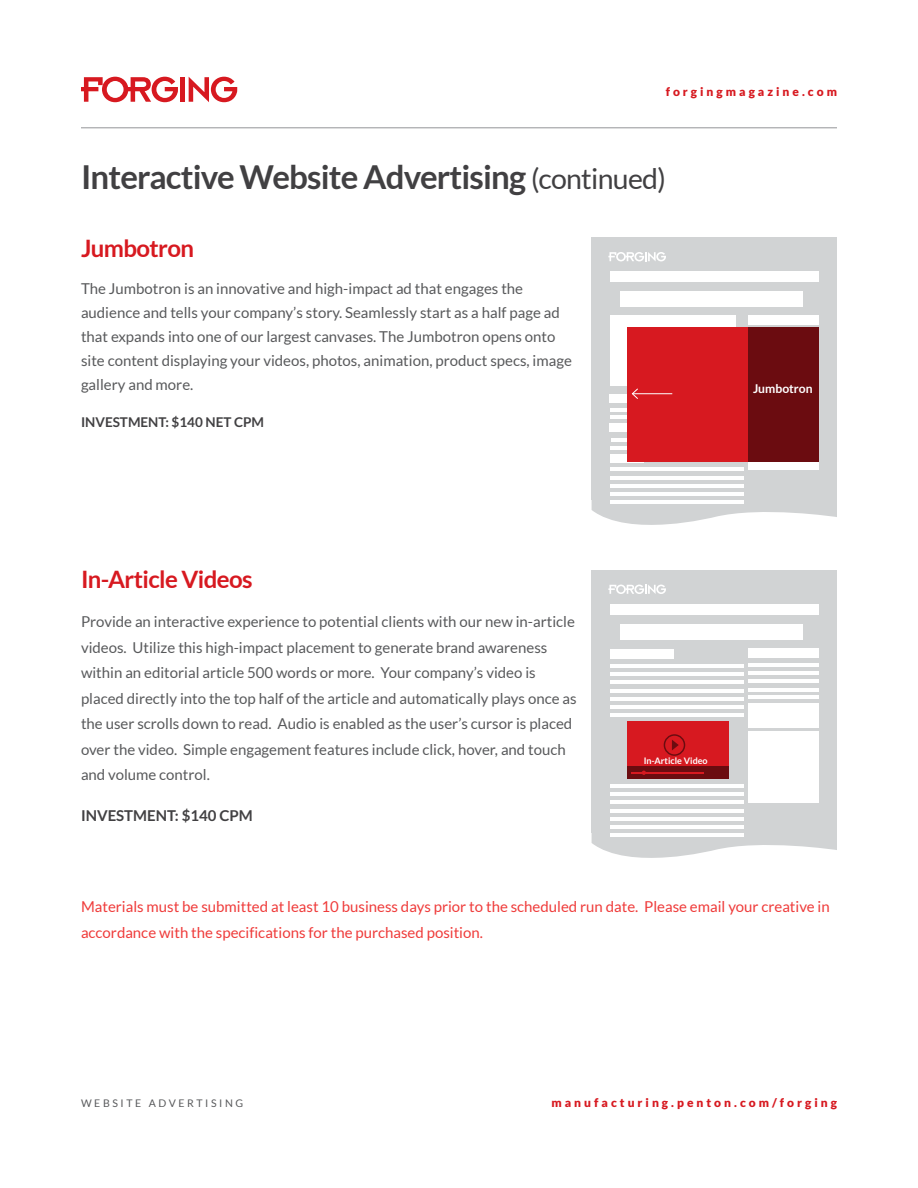
<style>
.page{position:relative;width:918px;height:1188px;background:#fff}
.page>*{position:absolute;margin:0;border:0;box-sizing:border-box;transform-origin:0 0}
.t1{font:700 33px "Lato";letter-spacing:-.025em;color:#414042}
.t2{font:700 24px "Lato";letter-spacing:-.025em;color:#d71920}
.t3{font:15px/25.5px "Lato";color:#58595b}
.t4{font:15px/25.5px "Lato";color:#ef3b3a}
.t5{font:700 15px "Lato";color:#414042}
.t6{font:700 13.5px "Lato";color:#414042}
.t7{font:700 12.15px "Lato";color:#fff}
.t8{font:900 12px "Lato";letter-spacing:.25em;color:#d71920}
.t9{font:10.5px "Lato";letter-spacing:.25em;color:#58595b}
.t10{font:700 9px "Lato";color:#fff}
.s1{font-weight:400;font-size:28.5px}
</style>
<div class="page">
<hr style="left:81px;top:127px;width:756px;height:1px;background:#939598">
<svg style="left:81px;top:77px;width:97px;height:25px"></svg>
<div style="left:180px;top:77px;width:5px;height:25px;background:#d71920"></div>
<svg style="left:189px;top:77px;width:48px;height:25px"></svg>
<div style="left:592px;top:571px;width:245px;height:262px;background:#d1d3d4"></div>
<svg style="left:592px;top:833px;width:245px;height:25px"></svg>
<div style="left:748px;top:648px;width:71px;height:9px;background:#fff"></div>
<hr style="left:748px;top:663px;width:71px;height:4px;background:#fff">
<hr style="left:748px;top:671px;width:71px;height:4px;background:#fff">
<hr style="left:748px;top:680px;width:71px;height:3px;background:#fff">
<hr style="left:748px;top:688px;width:71px;height:4px;background:#fff">
<hr style="left:748px;top:695px;width:71px;height:4px;background:#fff">
<div style="left:748px;top:703px;width:71px;height:25px;background:#fff"></div>
<div style="left:610px;top:605px;width:209px;height:10px;background:#fff"></div>
<div style="left:610px;top:649px;width:63px;height:10px;background:#fff"></div>
<hr style="left:610px;top:664px;width:134px;height:4px;background:#fff">
<hr style="left:610px;top:672px;width:134px;height:4px;background:#fff">
<hr style="left:610px;top:680px;width:134px;height:4px;background:#fff">
<hr style="left:610px;top:689px;width:134px;height:3px;background:#fff">
<hr style="left:610px;top:697px;width:134px;height:4px;background:#fff">
<hr style="left:610px;top:705px;width:134px;height:4px;background:#fff">
<hr style="left:610px;top:713px;width:134px;height:4px;background:#fff">
<div style="left:627px;top:722px;width:101px;height:57px;background:#d71920"></div>
<div style="left:627px;top:767px;width:101px;height:12px;background:#6b0c10"></div>
<hr style="left:632px;top:772px;width:72px;height:2px;background:#d71920">
<div style="left:664px;top:734px;width:21px;height:22px;border:2px solid #000;border-radius:50%"></div>
<svg style="left:672px;top:740px;width:7px;height:10px"></svg>
<div style="left:620px;top:624px;width:182px;height:16px;background:#fff"></div>
<hr style="left:610px;top:784px;width:134px;height:4px;background:#fff">
<hr style="left:610px;top:792px;width:134px;height:4px;background:#fff">
<hr style="left:610px;top:800px;width:134px;height:4px;background:#fff">
<hr style="left:610px;top:809px;width:134px;height:3px;background:#fff">
<hr style="left:610px;top:817px;width:134px;height:4px;background:#fff">
<hr style="left:610px;top:825px;width:134px;height:4px;background:#fff">
<hr style="left:610px;top:833px;width:134px;height:4px;background:#fff">
<div style="left:748px;top:731px;width:71px;height:71px;background:#fff"></div>
<svg style="left:608px;top:585px;width:58px;height:9px"></svg>
<div style="left:592px;top:238px;width:245px;height:262px;background:#d1d3d4"></div>
<svg style="left:592px;top:500px;width:245px;height:25px"></svg>
<div style="left:748px;top:315px;width:71px;height:9px;background:#fff"></div>
<div style="left:610px;top:272px;width:209px;height:10px;background:#fff"></div>
<div style="left:620px;top:291px;width:182px;height:16px;background:#fff"></div>
<hr style="left:610px;top:446px;width:134px;height:3px;background:#fff">
<hr style="left:610px;top:467px;width:134px;height:4px;background:#fff">
<hr style="left:610px;top:476px;width:134px;height:3px;background:#fff">
<hr style="left:610px;top:484px;width:134px;height:4px;background:#fff">
<hr style="left:610px;top:492px;width:134px;height:4px;background:#fff">
<hr style="left:610px;top:500px;width:134px;height:4px;background:#fff">
<div style="left:748px;top:398px;width:71px;height:71px;background:#fff"></div>
<div style="left:610px;top:315px;width:126px;height:70px;background:#fff"></div>
<div style="left:610px;top:394px;width:33px;height:9px;background:#fff"></div>
<hr style="left:610px;top:408px;width:126px;height:3px;background:#fff">
<hr style="left:610px;top:416px;width:126px;height:3px;background:#fff">
<div style="left:610px;top:423px;width:33px;height:9px;background:#fff"></div>
<hr style="left:611px;top:438px;width:126px;height:3px;background:#fff">
<div style="left:611px;top:455px;width:33px;height:8px;background:#fff"></div>
<div style="left:627px;top:327px;width:192px;height:135px;background:#d71920"></div>
<div style="left:749px;top:327px;width:70px;height:135px;background:#6b0c10"></div>
<svg style="left:608px;top:252px;width:58px;height:9px"></svg>
<hr style="left:632px;top:393px;width:40px;height:1px;background:#fff">
<svg style="left:631px;top:388px;width:8px;height:11px"></svg>
<p class="t8" style="left:666px;top:85px;width:173px">forgingmagazine.com</p>
<h1 class="t1" style="left:81px;top:158px;width:587px">Interactive Website Advertising <span class="s1">(continued)</span></h1>
<h2 class="t2" style="left:81px;top:234px;width:115px">Jumbotron</h2>
<p class="t3" style="left:81px;top:277px;width:492px;line-height:24px">The Jumbotron is an innovative and high-impact ad that engages the audience and tells your company’s story. Seamlessly start as a half page ad that expands into one of our largest canvases. The Jumbotron opens onto site content displaying your videos, photos, animation, product specs, image gallery and more.</p>
<p class="t6" style="left:81px;top:414px;width:185px">INVESTMENT: $140 NET CPM</p>
<p class="t7" style="left:753px;top:382px;width:61px">Jumbotron</p>
<h2 class="t2" style="left:81px;top:566px;width:173px">In-Article Videos</h2>
<p class="t3" style="left:81px;top:609px;width:497px">Provide an interactive experience to potential clients with our new in-article videos. Utilize this high-impact placement to generate brand awareness within an editorial article 500 words or more. Your company’s video is placed directly into the top half of the article and automatically plays once as the user scrolls down to read. Audio is enabled as the user’s cursor is placed over the video. Simple engagement features include click, hover, and touch and volume control.</p>
<p class="t5" style="left:81px;top:807px;width:173px">INVESTMENT: $140 CPM</p>
<p class="t10" style="left:644px;top:755px;width:66px">In-Article Video</p>
<p class="t4" style="left:81px;top:894px;width:750px">Materials must be submitted at least 10 business days prior to the scheduled run date. Please email your creative in accordance with the specifications for the purchased position.</p>
<p class="t9" style="left:81px;top:1097px;width:164px">WEBSITE ADVERTISING</p>
<p class="t8" style="left:552px;top:1095px;width:287px">manufacturing.penton.com/forging</p>
</div>
